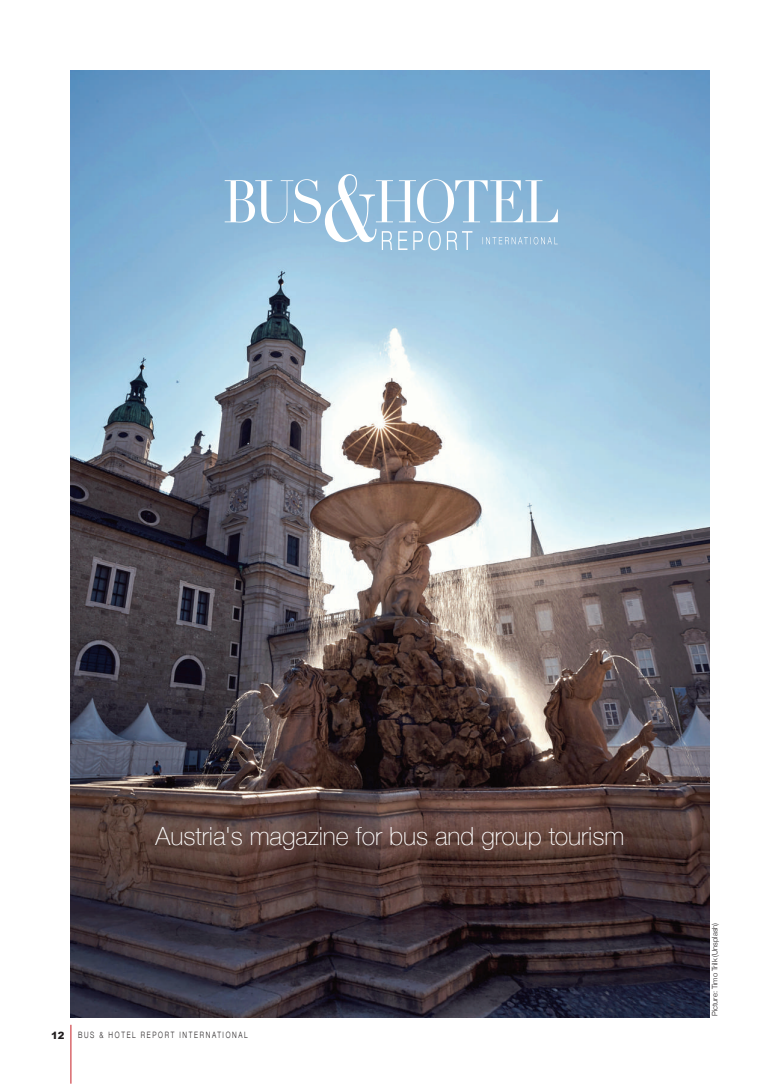
<style>
.page{position:relative;width:780px;height:1088px;background:#fff}
.page>*{position:absolute;margin:0;border:0;box-sizing:border-box;transform-origin:0 0}
.t1{font:100 25px "Helvetica Neue";color:#fff}
.t2{font:900 10px "Arial";color:#231f20}
.t3{font:300 8.75px "Helvetica Neue";letter-spacing:.25em;color:#231f20;scale:.75 1}
.t4{font:300 7.5px "Helvetica Neue";color:#231f20}
</style>
<div class="page">
<img style="left:71px;top:71px;width:638px;height:946px">
<hr style="left:71px;top:1025px;width:1px;height:58px;background:#c61c22">
<svg style="left:225px;top:174px;width:333px;height:76px;background:#9fc4df"></svg>
<p class="t1" style="left:155px;top:821px;width:470px">Austria's magazine for bus and group tourism</p>
<p class="t2" style="left:51px;top:1028px;width:15px">12</p>
<p class="t3" style="left:78px;top:1029px;width:228px">BUS &amp; HOTEL REPORT INTERNATIONAL</p>
<p class="t4" style="left:710px;top:1016px;width:94px;rotate:-90deg">PICTURE: TIMO TRILK (UNSPLASH)</p>
</div>
